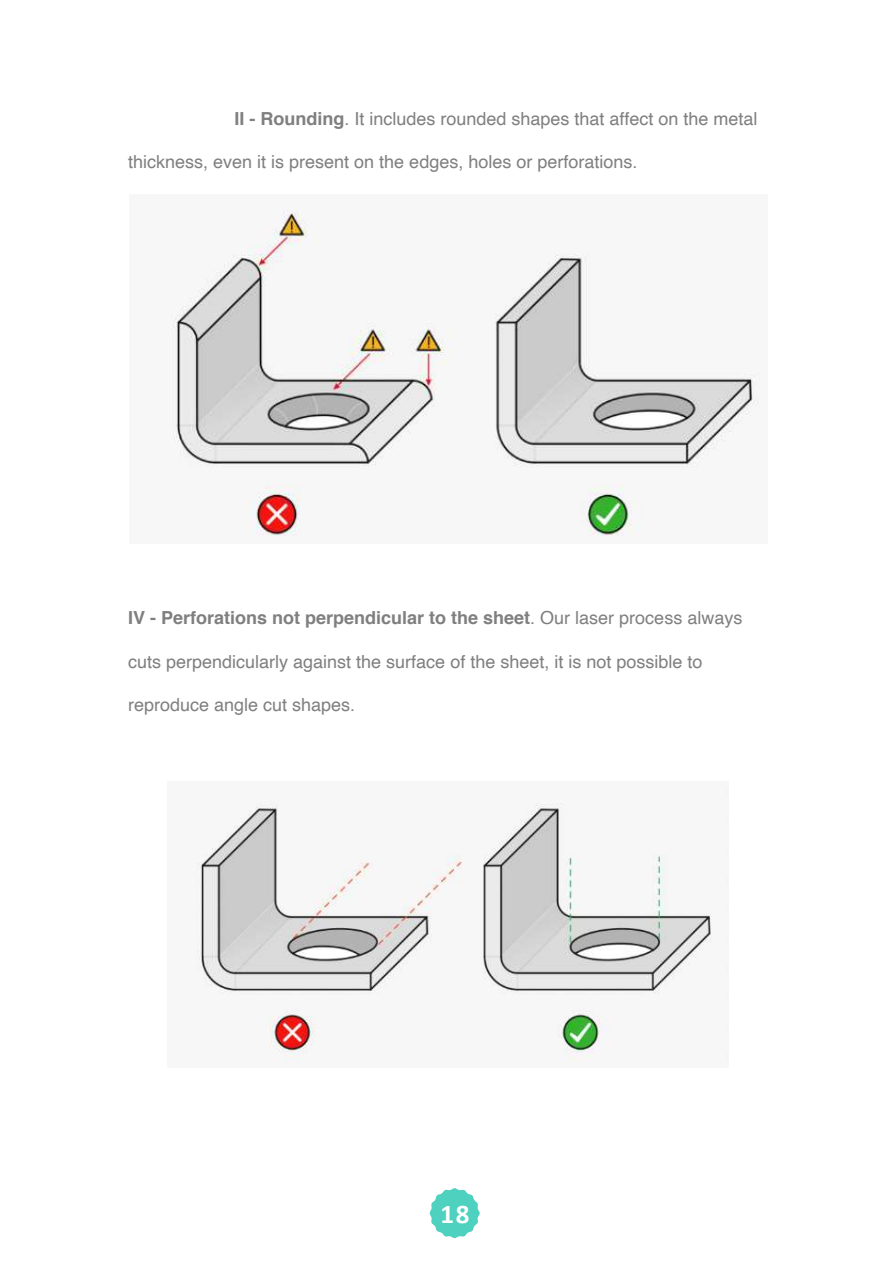
<style>
.page{position:relative;width:893px;height:1263px;background:#fff}
.page>*{position:absolute;margin:0;border:0;box-sizing:border-box;transform-origin:0 0}
.t1{font:700 27px "Calibri";color:#fff}
.t2{font:18px "Helvetica";color:#7f7f7f}
.t3{font:700 18px "Helvetica";color:#7f7f7f}
.s1{font-weight:700}
.s2{font-weight:400}
</style>
<div class="page">
<svg style="left:442px;top:1188px;width:26px;height:50px"></svg>
<img style="left:430px;top:1193px;width:50px;height:40px">
<img style="left:171px;top:211px;width:589px;height:326px">
<img style="left:196px;top:803px;width:516px;height:259px">
<p class="t2" style="left:234px;top:104px;width:525px"><span class="s1">II - Rounding</span>. It includes rounded shapes that affect on the metal</p>
<p class="t2" style="left:128px;top:148px;width:511px">thickness, even it is present on the edges, holes or perforations.</p>
<p class="t3" style="left:128px;top:603px;width:616px">IV - Perforations not perpendicular to the sheet<span class="s2">. Our laser process always</span></p>
<p class="t2" style="left:128px;top:647px;width:576px">cuts perpendicularly against the surface of the sheet, it is not possible to</p>
<p class="t2" style="left:128px;top:691px;width:229px">reproduce angle cut shapes.</p>
<h1 class="t1" style="left:441px;top:1194px;width:30px">!)</h1>
</div>
